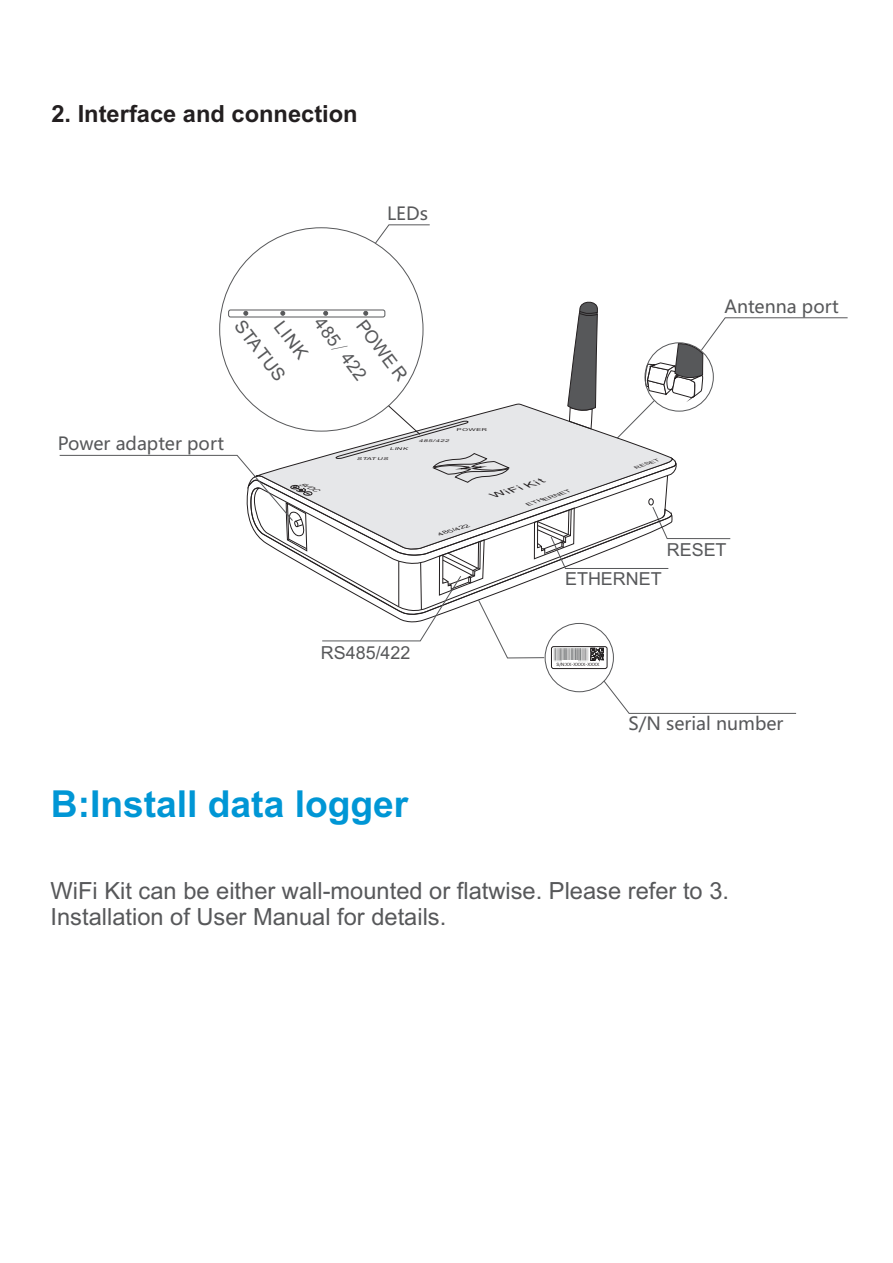
<style>
.page{position:relative;width:893px;height:1263px;background:#fff}
.page>*{position:absolute;margin:0;border:0;box-sizing:border-box;transform-origin:0 0}
.t1{font:700 37.2px "Arial";color:#0096d5}
.t2{font:23.7px/26.4px "Arial";color:#57585a}
.t3{font:700 23.7px "Arial";color:#231f20}
.t4{font:17.85px "Microsoft Ya Hei";color:#57585a}
.t5{font:17.85px "Arial";color:#57585a}
.t6{font:italic 7.95px "Arial";color:#231f20;scale:1.85 1}
.t7{font:italic 5.55px "Arial";color:#231f20;scale:1.29 1}
.t8{font:italic 4.8px "Arial";color:#231f20;scale:1.85 1}
.t9{font:italic 4.65px "Arial";color:#231f20;scale:1.85 1}
.t10{font:4.5px "Arial";color:#231f20}
.t11{font:italic 4.05px "Arial";color:#231f20;scale:1.85 1}
.t12{font:italic 3.9px "Arial";color:#231f20;scale:2 1}
.t13{font:3.9px "Arial";color:#231f20;scale:2 1}
.s1{font-family:"Sim Sun"}
.s2{font-family:"Microsoft Ya Hei"}
</style>
<div class="page">
<div style="left:551px;top:646px;width:56px;height:23px;border:1px solid #231f20;border-radius:2px"></div>
<svg style="left:603px;top:680px;width:194px;height:34px"></svg>
<svg style="left:59px;top:224px;width:789px;height:439px"></svg>
<p class="t3" style="left:51px;top:104px;width:308px">2. Interface and connection</p>
<p class="t4" style="left:387px;top:206px;width:42px">LEDs</p>
<p class="t5" style="left:284px;top:319px;width:44px;rotate:53deg">LINK</p>
<p class="t5" style="left:324px;top:316px;width:75px;rotate:53deg">485<span class="s1">/</span> 422</p>
<p class="t5" style="left:244px;top:318px;width:72px;rotate:53deg">STATUS</p>
<p class="t5" style="left:366px;top:318px;width:73px;rotate:53deg">POWE R</p>
<p class="t4" style="left:58px;top:435px;width:168px">Power adapter port</p>
<p class="t13" style="left:456px;top:428px;width:17px">POWER</p>
<p class="t12" style="left:390px;top:447px;width:11px">LINK</p>
<p class="t12" style="left:357px;top:457px;width:18px">STAT US</p>
<p class="t12" style="left:419px;top:439px;width:17px;rotate:1deg">485/422</p>
<p class="t7" style="left:300px;top:481px;width:16px;rotate:24deg">5VDC</p>
<p class="t6" style="left:493px;top:493px;width:31px;rotate:-17deg">WiFi Kit</p>
<p class="t8" style="left:439px;top:532px;width:19px;rotate:-17deg">485/422</p>
<p class="t9" style="left:527px;top:503px;width:26px;rotate:-18deg">ETHERNET</p>
<p class="t11" style="left:636px;top:466px;width:15px;rotate:-17deg">RESET</p>
<p class="t4" style="left:724px;top:298px;width:116px">Antenna port</p>
<p class="t5" style="left:667px;top:542px;width:61px">RESET</p>
<p class="t5" style="left:321px;top:646px;width:91px">RS485/422</p>
<h1 class="t1" style="left:51px;top:790px;width:359px">B:Install data logger</h1>
<p class="t5" style="left:565px;top:572px;width:98px">ETHERNET</p>
<p class="t10" style="left:556px;top:663px;width:44px">S<span class="s2">/</span>N<span class="s2">:</span>XX<span class="s2">-</span>XXXX<span class="s2">-</span>XXXX</p>
<p class="t4" style="left:628px;top:716px;width:157px">S/N serial number</p>
<p class="t2" style="left:51px;top:879px;width:680px">WiFi Kit can be either wall-mounted or flatwise. Please refer to 3.<br>Installation of User Manual for details.</p>
</div>
